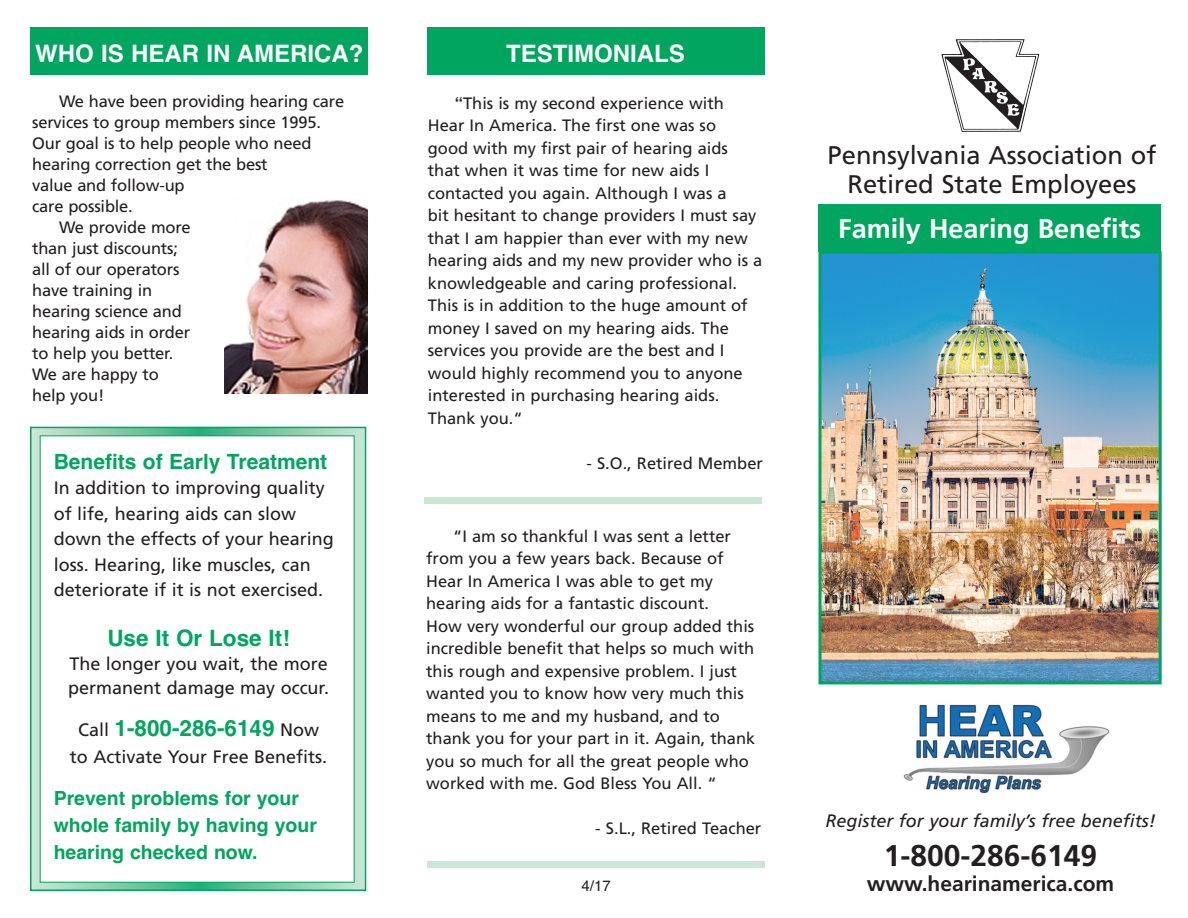
<style>
.page{position:relative;width:1188px;height:918px;background:#fff}
.page>*{position:absolute;margin:0;border:0;box-sizing:border-box;transform-origin:0 0}
.t1{font:700 30px "Frutiger";color:#231f20}
.t2{font:700 27px "Frutiger";color:#fff}
.t3{font:25.5px/28.5px "Frutiger";color:#231f20;text-align:center}
.t4{font:700 24px "Helvetica";color:#fff}
.t5{font:700 22.5px "Helvetica";color:#00a65f}
.t6{font:700 21px "Helvetica";color:#00a65f}
.t7{font:700 21px "Frutiger";color:#231f20}
.t8{font:700 19.5px/27px "Helvetica";color:#00a65f}
.t9{font:18px/25.5px "Frutiger";color:#231f20}
.t10{font:italic 18px "Frutiger";color:#231f20}
.t11{font:16.5px/22.5px "Frutiger";color:#231f20}
.t12{font:15px "Helvetica";color:#231f20}
.s1{font-family:"Frutiger";font-weight:400;font-size:18px;color:#231f20}
.s2{font-family:"Helvetica";font-weight:700}
</style>
<div class="page">
<div style="left:818px;top:204px;width:343px;height:48px;background:#00a65f"></div>
<img style="left:822px;top:255px;width:336px;height:425px">
<div style="left:818px;top:251px;width:344px;height:433px;border:3px solid #00a65f"></div>
<svg style="left:33px;top:430px;width:330px;height:458px;background:#aadac2"></svg>
<div style="left:30px;top:427px;width:336px;height:464px;border:2px solid #00a65f"></div>
<div style="left:41px;top:436px;width:313px;height:446px;background:#fff"></div>
<div style="left:40px;top:435px;width:315px;height:448px;border:1px solid #00a65f"></div>
<div style="left:30px;top:27px;width:338px;height:48px;background:#00a65f"></div>
<img style="left:225px;top:200px;width:142px;height:194px">
<img style="left:903px;top:704px;width:207px;height:90px">
<div style="left:427px;top:27px;width:337px;height:48px;background:#00a65f"></div>
<div style="left:425px;top:497px;width:337px;height:6px;background:#cae6d5"></div>
<div style="left:427px;top:861px;width:337px;height:7px;background:#cde7d7"></div>
<img style="left:941px;top:39px;width:99px;height:93px">
<h3 class="t4" style="left:35px;top:39px;width:330px">WHO IS HEAR IN AMERICA?</h3>
<p class="t11" style="left:59px;top:91px;width:287px">We have been providing hearing care</p>
<p class="t11" style="left:32px;top:112px;width:291px">services to group members since 1995.</p>
<p class="t11" style="left:32px;top:133px;width:281px">Our goal is to help people who need</p>
<p class="t11" style="left:32px;top:154px;width:237px">hearing correction get the best</p>
<p class="t11" style="left:32px;top:175px;width:154px">value and follow-up</p>
<p class="t11" style="left:32px;top:196px;width:102px">care possible.</p>
<p class="t11" style="left:59px;top:217px;width:133px">We provide more</p>
<p class="t11" style="left:32px;top:238px;width:147px">than just discounts;</p>
<p class="t11" style="left:32px;top:259px;width:149px">all of our operators</p>
<p class="t11" style="left:32px;top:280px;width:122px">have training in</p>
<p class="t11" style="left:32px;top:301px;width:151px">hearing science and</p>
<p class="t11" style="left:32px;top:322px;width:160px">hearing aids in order</p>
<p class="t11" style="left:32px;top:343px;width:143px">to help you better.</p>
<p class="t11" style="left:32px;top:364px;width:128px">We are happy to</p>
<p class="t11" style="left:32px;top:385px;width:74px">help you!</p>
<p class="t6" style="left:54px;top:449px;width:275px">Benefits of Early Treatment</p>
<p class="t9" style="left:54px;top:477px;width:282px">In addition to improving quality of life, hearing aids can slow down the effects of your hearing loss. Hearing, like muscles, can deteriorate if it is not exercised.</p>
<h3 class="t5" style="left:107px;top:625px;width:184px">Use It Or Lose It!</h3>
<p class="t9" style="left:68px;top:653px;width:262px;line-height:24px">The longer you wait, the more permanent damage may occur.</p>
<h3 class="t5" style="left:78px;top:715px;width:243px"><span class="s1">Call</span> 1-800-286-6149 <span class="s1">Now</span></h3>
<p class="t9" style="left:70px;top:745px;width:259px">to Activate Your Free Benefits.</p>
<p class="t8" style="left:54px;top:785px;width:265px">Prevent problems for your whole family by having your hearing checked now.</p>
<h3 class="t4" style="left:506px;top:39px;width:180px">TESTIMONIALS</h3>
<p class="t11" style="left:428px;top:93px;width:336px;text-indent:27px"><span class="s2">“</span>This is my second experience with Hear In America. The first one was so<br>good with my first pair of hearing aids that when it was time for new aids I contacted you again. Although I was a<br>bit hesitant to change providers I must say that I am happier than ever with my new hearing aids and my new provider who is a knowledgeable and caring professional.<br>This is in addition to the huge amount of money I saved on my hearing aids. The services you provide are the best and I would highly recommend you to anyone interested in purchasing hearing aids.<br>Thank you.“</p>
<p class="t11" style="left:587px;top:453px;width:178px">- S.O., Retired Member</p>
<p class="t11" style="left:426px;top:526px;width:331px;text-indent:27px">“I am so thankful I was sent a letter from you a few years back. Because of Hear In America I was able to get my hearing aids for a fantastic discount.<br>How very wonderful our group added this incredible benefit that helps so much with this rough and expensive problem. I just wanted you to know how very much this means to me and my husband, and to thank you for your part in it. Again, thank you so much for all the great people who worked with me. God Bless You All. “</p>
<p class="t11" style="left:595px;top:819px;width:168px">- S.L., Retired Teacher</p>
<p class="t12" style="left:582px;top:877px;width:31px">4/17</p>
<h3 class="t3" style="left:828px;top:143px;width:330px">Pennsylvania Association of<br>Retired State Employees</h3>
<h2 class="t2" style="left:838px;top:218px;width:305px">Family Hearing Benefits</h2>
<p class="t10" style="left:825px;top:813px;width:332px">Register for your family’s free benefits!</p>
<h1 class="t1" style="left:884px;top:843px;width:215px">1-800-286-6149</h1>
<p class="t7" style="left:867px;top:876px;width:249px">www.hearinamerica.com</p>
</div>
